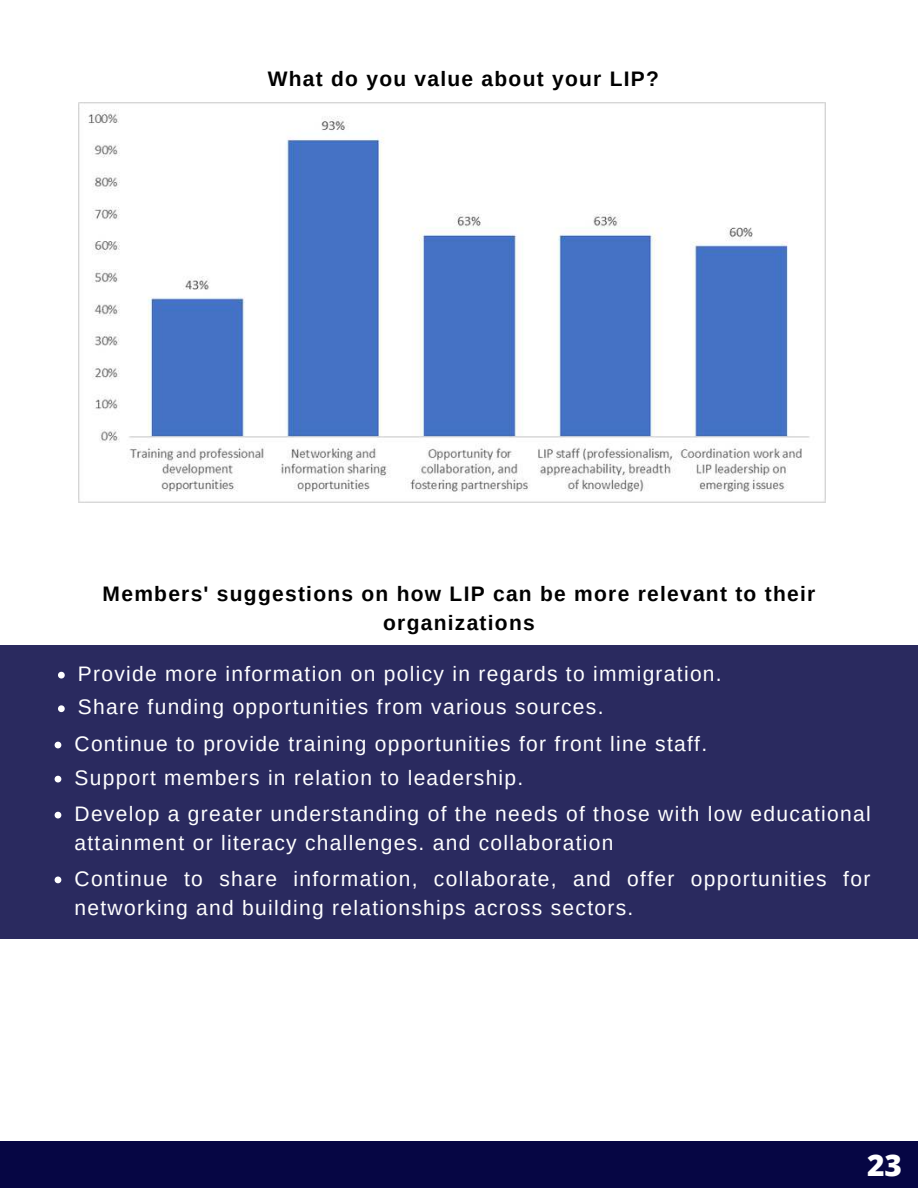
<style>
.page{position:relative;width:918px;height:1188px;background:#fff}
.page>*{position:absolute;margin:0;border:0;box-sizing:border-box;transform-origin:0 0}
.t1{font:800 29.85px "Open Sans";color:#fff}
.t2{font:21px/36.3px "Arimo";letter-spacing:.06em;color:#fff}
.t3{font:700 21px/29.2px "Arimo";letter-spacing:.06em;color:#000;text-align:center}
</style>
<div class="page">
<div style="left:0;top:1142px;width:918px;height:46px;background:#060644"></div>
<div style="left:0;top:646px;width:918px;height:293px;background:#2a2a5f"></div>
<img style="left:79px;top:102px;width:747px;height:401px">
<svg style="left:58px;top:705px;width:7px;height:7px"></svg>
<svg style="left:55px;top:742px;width:6px;height:6px"></svg>
<svg style="left:55px;top:776px;width:6px;height:6px"></svg>
<svg style="left:55px;top:812px;width:6px;height:6px"></svg>
<svg style="left:55px;top:877px;width:6px;height:6px"></svg>
<svg style="left:58px;top:672px;width:7px;height:7px"></svg>
<p class="t3" style="left:268px;top:65px;width:393px">What do you value about your LIP?</p>
<p class="t3" style="left:103px;top:580px;width:714px">Members' suggestions on how LIP can be more relevant to their organizations</p>
<p class="t2" style="left:78px;top:656px;width:645px">Provide more information on policy in regards to immigration.</p>
<p class="t2" style="left:75px;top:689px;width:634px">Share funding opportunities from various sources.<br>Continue to provide training opportunities for front line staff.</p>
<p class="t2" style="left:75px;top:760px;width:798px">Support members in relation to leadership.<br>Develop a greater understanding of the needs of those with low educational</p>
<p class="t2" style="left:75px;top:825px;width:797px;line-height:35.5px">attainment or literacy challenges. and collaboration<br>Continue to share information, collaborate, and offer opportunities for</p>
<p class="t2" style="left:75px;top:890px;width:560px">networking and building relationships across sectors.</p>
<h1 class="t1" style="left:867px;top:1143px;width:37px">23</h1>
</div>
